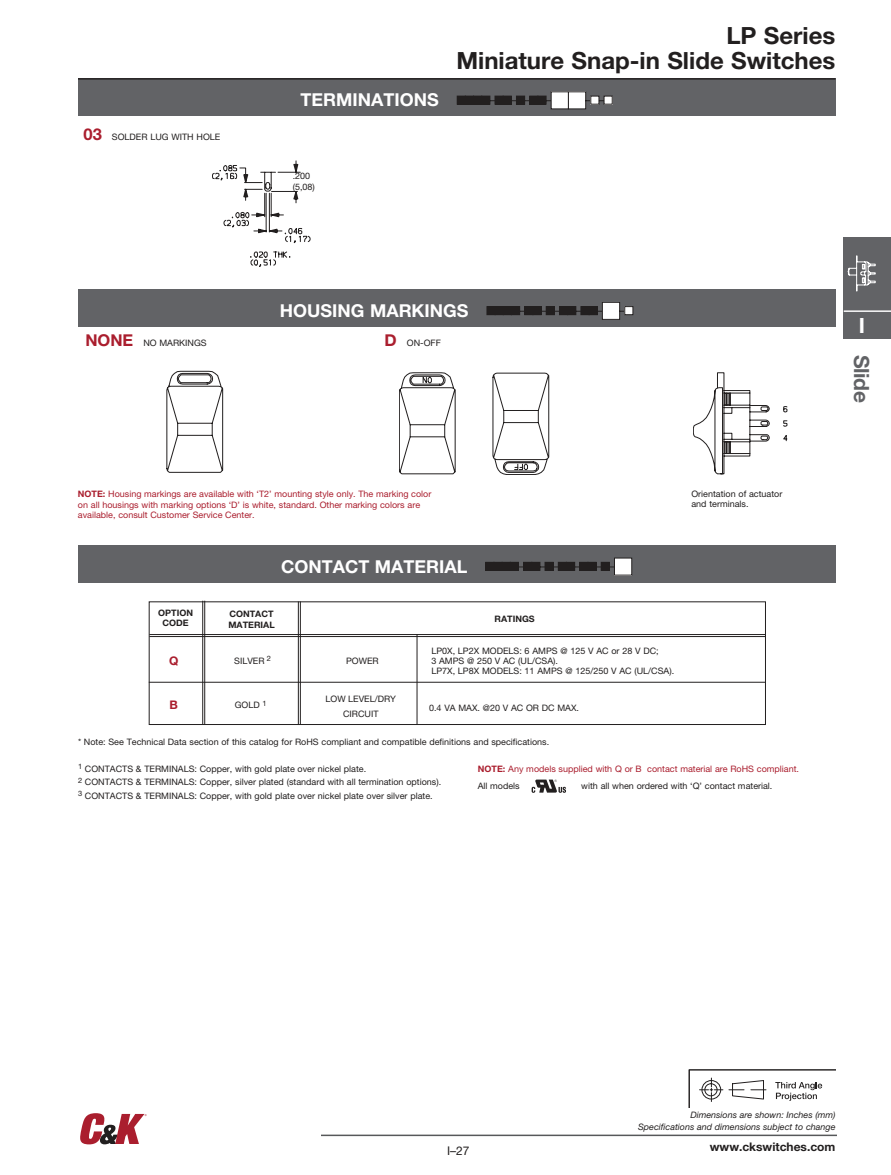
<style>
.page{position:relative;width:891px;height:1175px;background:#fff}
.page>*{position:absolute;margin:0;border:0;box-sizing:border-box;transform-origin:0 0}
.t1{font:700 23.7px/25.2px "Helvetica Neue LT Std";color:#221f1f;text-align:right}
.t2{font:700 21px "Helvetica Neue";letter-spacing:-.025em;color:#626366}
.t3{font:700 21px "Helvetica Neue";color:#fff}
.t4{font:700 17.85px "Helvetica Neue LT Std";color:#fff}
.t5{font:12px "Helvetica Neue LT Std";color:#221f1f}
.t6{font:700 11.85px "Helvetica Neue LT Std";color:#221f1f}
.t7{font:700 11.85px "Helvetica Neue LT Std";color:#aa1e2e}
.t8{font:8.85px/10.4px "Helvetica Neue LT Std";color:#221f1f}
.t9{font:8.85px/10.4px "Helvetica Neue LT Std";color:#aa1e2e}
.t10{font:italic 8.85px/11.9px "Helvetica Neue LT Std";color:#221f1f;text-align:right}
.t11{font:700 8.85px/10.4px "Helvetica Neue LT Std";color:#221f1f;text-align:center}
.t12{font:8.85px/10.6px "Helvetica Neue";color:#221f1f}
.s1{font-weight:700;font-size:16.35px;color:#aa1e2e}
.s2{font-weight:700}
</style>
<div class="page">
<div style="left:844px;top:237px;width:47px;height:102px;background:#626366"></div>
<hr style="left:844px;top:310px;width:47px;height:2px;background:#fff">
<svg style="left:847px;top:255px;width:29px;height:37px"></svg>
<hr style="left:321px;top:1134px;width:516px;height:2px;background:#57585a">
<svg style="left:80px;top:1113px;width:67px;height:31px"></svg>
<svg style="left:688px;top:1069px;width:148px;height:38px"></svg>
<div style="left:78px;top:79px;width:758px;height:37px;background:#626366"></div>
<div style="left:457px;top:96px;width:8px;height:8px;background:#221f1f"></div>
<div style="left:465px;top:96px;width:9px;height:8px;background:#221f1f"></div>
<div style="left:474px;top:96px;width:8px;height:8px;background:#221f1f"></div>
<svg style="left:481px;top:95px;width:15px;height:10px"></svg>
<div style="left:495px;top:96px;width:8px;height:8px;background:#221f1f"></div>
<svg style="left:503px;top:95px;width:27px;height:10px"></svg>
<div style="left:530px;top:96px;width:8px;height:8px;background:#221f1f"></div>
<div style="left:529px;top:96px;width:9px;height:8px;border:1px solid #221f1f"></div>
<svg style="left:537px;top:95px;width:14px;height:10px"></svg>
<div style="left:551px;top:92px;width:17px;height:17px;background:#fff"></div>
<svg style="left:568px;top:92px;width:37px;height:17px"></svg>
<div style="left:604px;top:96px;width:8px;height:8px;background:#fff"></div>
<div style="left:604px;top:96px;width:9px;height:8px;border:1px solid #221f1f"></div>
<div style="left:78px;top:289px;width:758px;height:37px;background:#626366"></div>
<div style="left:487px;top:306px;width:8px;height:9px;background:#221f1f"></div>
<div style="left:495px;top:306px;width:8px;height:9px;background:#221f1f"></div>
<div style="left:503px;top:306px;width:8px;height:9px;background:#221f1f"></div>
<svg style="left:511px;top:306px;width:13px;height:9px"></svg>
<div style="left:525px;top:306px;width:8px;height:9px;background:#221f1f"></div>
<div style="left:524px;top:306px;width:9px;height:9px;border:1px solid #221f1f"></div>
<svg style="left:532px;top:306px;width:27px;height:9px"></svg>
<div style="left:559px;top:306px;width:9px;height:9px;background:#221f1f"></div>
<svg style="left:568px;top:306px;width:13px;height:9px"></svg>
<div style="left:581px;top:306px;width:8px;height:9px;background:#221f1f"></div>
<svg style="left:588px;top:302px;width:37px;height:18px"></svg>
<div style="left:625px;top:306px;width:8px;height:9px;background:#fff"></div>
<div style="left:624px;top:306px;width:9px;height:9px;border:1px solid #221f1f"></div>
<div style="left:78px;top:545px;width:758px;height:37px;background:#626366"></div>
<div style="left:486px;top:562px;width:8px;height:8px;background:#221f1f"></div>
<div style="left:485px;top:562px;width:9px;height:8px;border:1px solid #221f1f"></div>
<div style="left:494px;top:562px;width:8px;height:8px;background:#221f1f"></div>
<div style="left:502px;top:562px;width:8px;height:8px;background:#221f1f"></div>
<svg style="left:510px;top:561px;width:14px;height:10px"></svg>
<div style="left:524px;top:562px;width:8px;height:8px;background:#221f1f"></div>
<div style="left:523px;top:562px;width:9px;height:8px;border:1px solid #221f1f"></div>
<svg style="left:531px;top:561px;width:28px;height:10px"></svg>
<div style="left:558px;top:562px;width:8px;height:8px;background:#221f1f"></div>
<svg style="left:566px;top:561px;width:14px;height:10px"></svg>
<div style="left:580px;top:562px;width:8px;height:8px;background:#221f1f"></div>
<div style="left:579px;top:562px;width:9px;height:8px;border:1px solid #221f1f"></div>
<svg style="left:587px;top:561px;width:27px;height:10px"></svg>
<div style="left:614px;top:558px;width:18px;height:17px;background:#fff"></div>
<div style="left:614px;top:557px;width:18px;height:18px;border:1px solid #221f1f"></div>
<svg style="left:399px;top:372px;width:150px;height:103px"></svg>
<svg style="left:693px;top:372px;width:94px;height:102px"></svg>
<svg style="left:166px;top:371px;width:57px;height:102px"></svg>
<svg style="left:212px;top:160px;width:99px;height:107px"></svg>
<div style="left:149px;top:601px;width:617px;height:124px;border:1px solid #221f1f"></div>
<hr style="left:204px;top:600px;width:1px;height:125px;background:#221f1f">
<hr style="left:202px;top:600px;width:1px;height:125px;background:#221f1f">
<hr style="left:300px;top:601px;width:1px;height:124px;background:#221f1f">
<hr style="left:298px;top:601px;width:1px;height:124px;background:#221f1f">
<hr style="left:149px;top:634px;width:616px;height:1px;background:#221f1f">
<hr style="left:149px;top:636px;width:616px;height:1px;background:#221f1f">
<hr style="left:417px;top:634px;width:1px;height:91px;background:#221f1f">
<hr style="left:149px;top:682px;width:616px;height:1px;background:#221f1f">
<hr style="left:78px;top:78px;width:758px;height:2px;background:#221f1f">
<svg style="left:532px;top:779px;width:34px;height:13px"></svg>
<p class="t8" style="left:84px;top:133px;width:138px"><span class="s1">03</span> SOLDER LUG WITH HOLE</p>
<h3 class="t4" style="left:301px;top:93px;width:140px">TERMINATIONS</h3>
<h1 class="t1" style="left:456px;top:25px;width:381px">LP Series<br>Miniature Snap-in Slide Switches</h1>
<p class="t12" style="left:293px;top:172px;width:24px">.200 (5,08)</p>
<h3 class="t4" style="left:280px;top:304px;width:190px">HOUSING MARKINGS</h3>
<p class="t8" style="left:85px;top:339px;width:123px"><span class="s1">NONE</span> NO MARKINGS</p>
<p class="t8" style="left:385px;top:339px;width:58px"><span class="s1">D</span> ON-OFF</p>
<p class="t9" style="left:78px;top:490px;width:355px"><span class="s2">NOTE:</span> Housing markings are available with ‘T2’ mounting style only. The marking color on all housings with marking options ‘D’ is white, standard. Other marking colors are available, consult Customer Service Center.</p>
<h3 class="t4" style="left:281px;top:559px;width:188px">CONTACT MATERIAL</h3>
<p class="t11" style="left:158px;top:608px;width:36px">OPTION<br>CODE</p>
<p class="t11" style="left:495px;top:615px;width:42px">RATINGS</p>
<p class="t11" style="left:228px;top:609px;width:48px;text-align:left">CONTACT<br>MATERIAL</p>
<h3 class="t7" style="left:169px;top:656px;width:11px">Q</h3>
<h3 class="t7" style="left:170px;top:700px;width:10px">B</h3>
<p class="t8" style="left:234px;top:656px;width:38px">SILVER <sup>2</sup></p>
<p class="t8" style="left:235px;top:700px;width:33px">GOLD <sup>1</sup></p>
<p class="t8" style="left:346px;top:657px;width:34px">POWER</p>
<p class="t8" style="left:326px;top:693px;width:72px;line-height:14.1px;text-align:center">LOW LEVEL/DRY<br>CIRCUIT</p>
<p class="t8" style="left:431px;top:646px;width:244px">LP0X, LP2X MODELS: 6 AMPS @ 125 V AC or 28 V DC;<br>3 AMPS @ 250 V AC (UL/CSA).<br>LP7X, LP8X MODELS: 11 AMPS @ 125/250 V AC (UL/CSA).</p>
<p class="t8" style="left:429px;top:703px;width:152px">0.4 VA MAX. @20 V AC OR DC MAX.</p>
<p class="t8" style="left:78px;top:737px;width:473px">* Note: See Technical Data section of this catalog for RoHS compliant and compatible definitions and specifications.</p>
<p class="t8" style="left:691px;top:489px;width:92px">Orientation of actuator and terminals.</p>
<p class="t8" style="left:78px;top:763px;width:365px;line-height:13.4px"><sup>1</sup> CONTACTS &amp; TERMINALS: Copper, with gold plate over nickel plate.<br><sup>2</sup> CONTACTS &amp; TERMINALS: Copper, silver plated (standard with all termination options).<br><sup>3</sup> CONTACTS &amp; TERMINALS: Copper, with gold plate over nickel plate over silver plate.</p>
<p class="t9" style="left:478px;top:765px;width:323px"><span class="s2">NOTE:</span> Any models supplied with Q or B contact material are RoHS compliant.</p>
<p class="t8" style="left:478px;top:781px;width:44px">All models</p>
<p class="t8" style="left:581px;top:781px;width:193px">with all when ordered with ‘Q’ contact material.</p>
<h2 class="t3" style="left:859px;top:313px;width:8px">I</h2>
<h2 class="t2" style="left:874px;top:355px;width:49px;rotate:90deg">Slide</h2>
<h3 class="t5" style="left:447px;top:1146px;width:24px">I–27</h3>
<p class="t10" style="left:638px;top:1109px;width:199px">Dimensions are shown: Inches (mm)<br>Specifications and dimensions subject to change</p>
<h3 class="t6" style="left:710px;top:1141px;width:127px">www.ckswitches.com</h3>
</div>
